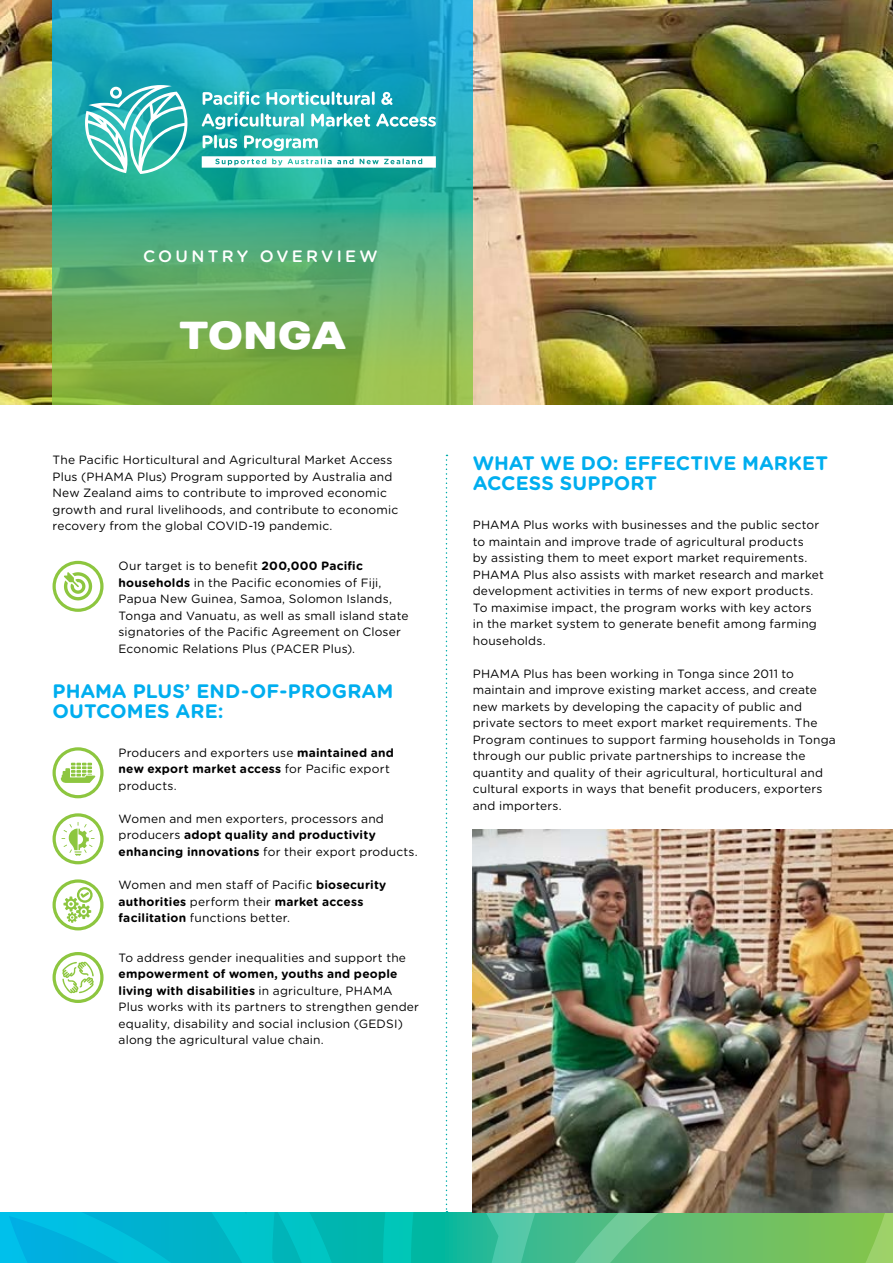
<style>
.page{position:relative;width:893px;height:1263px;background:#fff}
.page>*{position:absolute;margin:0;border:0;box-sizing:border-box;transform-origin:0 0}
.t1{font:900 39px "Days Sans";color:#fff}
.t2{font:700 19.5px/19.5px "Gotham Rounded";color:#00aeef}
.t3{font:500 16.5px "Gotham Rounded";letter-spacing:.2em;color:#fff}
.t4{font:12px/16.5px "Gotham Rounded";letter-spacing:.015em;color:#000}
.s1{font-weight:700}
</style>
<div class="page">
<svg style="left:0;top:1212px;width:893px;height:51px;background:#2fbca0"></svg>
<img style="left:0;top:0;width:893px;height:404px">
<img style="left:473px;top:829px;width:420px;height:383px">
<svg style="left:53px;top:0;width:420px;height:404px;background:#4bac85"></svg>
<svg style="left:446px;top:455px;width:1px;height:757px"></svg>
<svg style="left:53px;top:747px;width:51px;height:51px"></svg>
<svg style="left:53px;top:813px;width:51px;height:51px"></svg>
<svg style="left:53px;top:879px;width:51px;height:51px"></svg>
<svg style="left:53px;top:952px;width:51px;height:51px"></svg>
<svg style="left:53px;top:561px;width:51px;height:51px"></svg>
<svg style="left:85px;top:85px;width:351px;height:89px"></svg>
<h3 class="t3" style="left:143px;top:245px;width:236px">COUNTRY OVERVIEW</h3>
<h1 class="t1" style="left:180px;top:311px;width:167px">TONGA</h1>
<p class="t4" style="left:53px;top:451px;width:347px">The Pacific Horticultural and Agricultural Market Access Plus (PHAMA Plus) Program supported by Australia and New Zealand aims to contribute to improved economic growth and rural livelihoods, and contribute to economic recovery from the global COVID-19 pandemic.</p>
<p class="t4" style="left:119px;top:557px;width:291px">Our target is to benefit <span class="s1">200,000 Pacific households</span> in the Pacific economies of Fiji, Papua New Guinea, Samoa, Solomon Islands, Tonga and Vanuatu, as well as small island state signatories of the Pacific Agreement on Closer Economic Relations Plus (PACER Plus).</p>
<h2 class="t2" style="left:53px;top:680px;width:342px">PHAMA PLUS’ END-OF-PROGRAM<br>OUTCOMES ARE:</h2>
<p class="t4" style="left:119px;top:744px;width:277px">Producers and exporters use <span class="s1">maintained and new export market access</span> for Pacific export products.</p>
<p class="t4" style="left:119px;top:810px;width:301px">Women and men exporters, processors and producers <span class="s1">adopt quality and productivity enhancing innovations</span> for their export products.</p>
<p class="t4" style="left:119px;top:876px;width:269px">Women and men staff of Pacific <span class="s1">biosecurity authorities</span> perform their <span class="s1">market access facilitation</span> functions better.</p>
<p class="t4" style="left:119px;top:948px;width:289px">To address gender inequalities and support the</p>
<p class="t4" style="left:119px;top:965px;width:302px"><span class="s1">empowerment of women, youths and people living with disabilities</span> in agriculture, PHAMA Plus works with its partners to strengthen gender equality, disability and social inclusion (GEDSI) along the agricultural value chain.</p>
<h2 class="t2" style="left:473px;top:453px;width:357px">WHAT WE DO: EFFECTIVE MARKET<br>ACCESS SUPPORT</h2>
<p class="t4" style="left:473px;top:516px;width:353px">PHAMA Plus works with businesses and the public sector to maintain and improve trade of agricultural products<br>by assisting them to meet export market requirements.<br>PHAMA Plus also assists with market research and market development activities in terms of new export products.<br>To maximise impact, the program works with key actors in the market system to generate benefit among farming households.</p>
<p class="t4" style="left:473px;top:665px;width:364px">PHAMA Plus has been working in Tonga since 2011 to maintain and improve existing market access, and create new markets by developing the capacity of public and private sectors to meet export market requirements. The Program continues to support farming households in Tonga through our public private partnerships to increase the quantity and quality of their agricultural, horticultural and cultural exports in ways that benefit producers, exporters and importers.</p>
</div>
